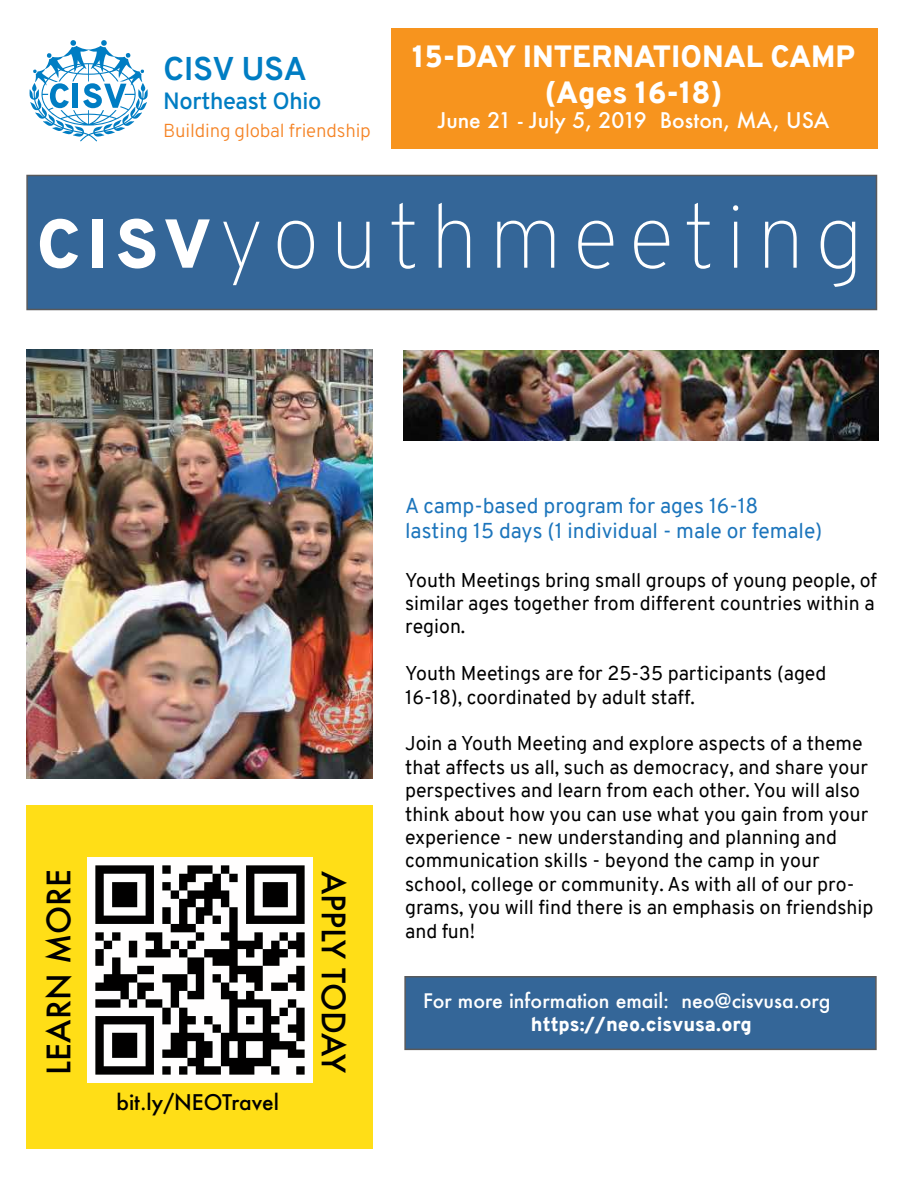
<style>
.page{position:relative;width:918px;height:1188px;background:#fff}
.page>*{position:absolute;margin:0;border:0;box-sizing:border-box;transform-origin:0 0}
.t1{font:100 90px "Overpass";letter-spacing:.1em;color:#fff}
.t2{font:700 33px "Overpass";letter-spacing:-.02em;color:#007dc3}
.t3{font:500 31.5px "Futura";color:#000}
.t4{font:900 30px/36px "Overpass";color:#fff;text-align:center}
.t5{font:600 23.55px "Overpass";letter-spacing:-.015em;color:#007dc3}
.t6{font:21px/25.2px "Overpass";color:#1c75bc}
.t7{font:500 21px "Futura";color:#fff}
.t8{font:500 21px "Futura";color:#000}
.t9{font:19.5px/23.4px "Overpass";color:#000}
.t10{font:500 19.5px "Futura";color:#fff}
.t11{font:900 19.5px "Overpass";color:#fff}
.t12{font:300 18.9px "Overpass";letter-spacing:-.01em;color:#f58426}
.s1{font-weight:900;font-size:69px}
</style>
<div class="page">
<div style="left:404px;top:976px;width:473px;height:74px;background:#346698;border:2px solid #58595b"></div>
<div style="left:391px;top:28px;width:487px;height:121px;background:#f7941e"></div>
<svg style="left:29px;top:40px;width:119px;height:101px"></svg>
<div style="left:26px;top:175px;width:851px;height:135px;background:#346698;border:2px solid #58595b"></div>
<div style="left:26px;top:805px;width:346px;height:344px;background:#ffde17"></div>
<img style="left:87px;top:857px;width:225px;height:225px">
<img style="left:404px;top:351px;width:475px;height:90px">
<img style="left:26px;top:350px;width:347px;height:429px">
<h2 class="t2" style="left:163px;top:45px;width:145px">CISV USA</h2>
<p class="t5" style="left:163px;top:84px;width:160px">Northeast Ohio</p>
<p class="t12" style="left:163px;top:117px;width:209px">Building global friendship</p>
<h3 class="t4" style="left:412px;top:38px;width:444px">15-DAY INTERNATIONAL CAMP (Ages 16-18)</h3>
<p class="t7" style="left:438px;top:106px;width:393px">June 21 - July 5, 2019 Boston, MA, USA</p>
<h1 class="t1" style="left:36px;top:172px;width:830px"><span class="s1">CISV</span>youthmeeting</h1>
<h3 class="t3" style="left:37px;top:1075px;width:207px;rotate:-90deg">LEARN MORE</h3>
<p class="t8" style="left:116px;top:1088px;width:164px">bit.ly/NEOTravel</p>
<h3 class="t3" style="left:355px;top:871px;width:204px;rotate:90deg">APPLY TODAY</h3>
<p class="t6" style="left:405px;top:493px;width:419px">A camp-based program for ages 16-18 lasting 15 days (1 individual - male or female)</p>
<p class="t9" style="left:405px;top:568px;width:473px">Youth Meetings bring small groups of young people, of similar ages together from different countries within a region.</p>
<p class="t9" style="left:405px;top:662px;width:423px">Youth Meetings are for 25-35 participants (aged<br>16-18), coordinated by adult staff.</p>
<p class="t9" style="left:405px;top:732px;width:470px">Join a Youth Meeting and explore aspects of a theme that affects us all, such as democracy, and share your perspectives and learn from each other. You will also think about how you can use what you gain from your experience - new understanding and planning and communication skills - beyond the camp in your school, college or community. As with all of our pro&shy;grams, you will find there is an emphasis on friendship and fun!</p>
<p class="t10" style="left:423px;top:987px;width:409px">For more information email: neo@cisvusa.org</p>
<p class="t11" style="left:531px;top:1011px;width:222px">https://neo.cisvusa.org</p>
</div>
